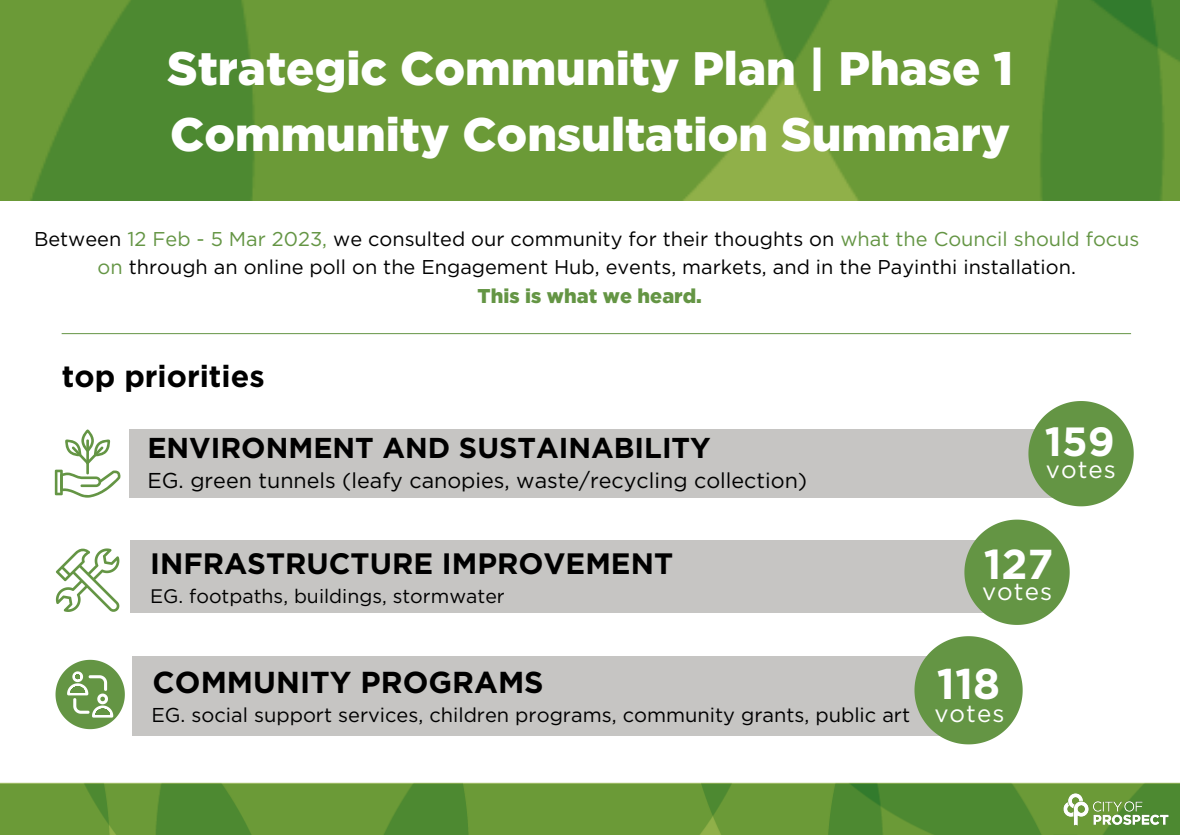
<style>
.page{position:relative;width:1180px;height:835px;background:#fff}
.page>*{position:absolute;margin:0;border:0;box-sizing:border-box;transform-origin:0 0}
.t1{font:900 46.9px "Gotham";color:#fff}
.t2{font:700 42.91px "Gotham";color:#fff}
.t3{font:700 41.75px "Gotham";color:#fff}
.t4{font:700 40.7px "Gotham";color:#fff}
.t5{font:700 30.41px "Gotham";color:#000}
.t6{font:700 30.27px "Gotham";color:#000}
.t7{font:700 29.47px "Gotham";color:#000}
.t8{font:700 28.73px "Gotham";color:#000}
.t9{font:24.15px "Gotham";letter-spacing:.045em;color:#fff}
.t10{font:21.49px "Gotham";color:#000}
.t11{font:20.02px "Gotham";color:#000}
.t12{font:19.95px "Gotham";color:#000}
.t13{font:900 19.95px "Gotham";color:#649544}
.t14{font:19.53px "Gotham";color:#000}
.s1{color:#649544}
</style>
<div class="page">
<img style="left:0;top:782px;width:1179px;height:52px">
<img style="left:1062px;top:791px;width:107px;height:36px">
<img style="left:0;top:0;width:1179px;height:200px">
<div style="left:132px;top:655px;width:845px;height:80px;background:#c6c5c3"></div>
<div style="left:130px;top:540px;width:875px;height:72px;background:#c6c5c3"></div>
<div style="left:129px;top:429px;width:944px;height:68px;background:#c6c5c3"></div>
<svg style="left:55px;top:429px;width:66px;height:68px"></svg>
<svg style="left:56px;top:548px;width:63px;height:64px"></svg>
<hr style="left:62px;top:333px;width:1069px;height:1px;background:#649544">
<svg style="left:1028px;top:401px;width:105px;height:105px"></svg>
<svg style="left:964px;top:519px;width:105px;height:106px"></svg>
<svg style="left:914px;top:636px;width:108px;height:108px"></svg>
<svg style="left:56px;top:659px;width:69px;height:70px"></svg>
<p class="t1" style="left:167px;top:42px;width:847px">Strategic Community Plan | Phase 1</p>
<p class="t1" style="left:170px;top:107px;width:841px">Community Consultation Summary</p>
<p class="t12" style="left:34px;top:230px;width:1107px">Between <span class="s1">12 Feb - 5 Mar 2023,</span> we consulted our community for their thoughts on <span class="s1">what the Council should focus</span></p>
<p class="t12" style="left:98px;top:258px;width:979px"><span class="s1">on</span> through an online poll on the Engagement Hub, events, markets, and in the Payinthi installation.</p>
<p class="t13" style="left:477px;top:285px;width:226px">This is what we heard.</p>
<p class="t5" style="left:62px;top:359px;width:204px">top priorities</p>
<p class="t8" style="left:147px;top:431px;width:565px">ENVIRONMENT AND SUSTAINABILITY</p>
<p class="t10" style="left:147px;top:470px;width:661px">EG. green tunnels (leafy canopies, waste/recycling collection)</p>
<p class="t7" style="left:150px;top:546px;width:524px">INFRASTRUCTURE IMPROVEMENT</p>
<p class="t14" style="left:150px;top:587px;width:356px">EG. footpaths, buildings, stormwater</p>
<p class="t6" style="left:153px;top:664px;width:392px">COMMUNITY PROGRAMS</p>
<p class="t11" style="left:151px;top:706px;width:760px">EG. social support services, children programs, community grants, public art</p>
<p class="t4" style="left:1044px;top:418px;width:71px">159</p>
<p class="t9" style="left:1046px;top:458px;width:71px">votes</p>
<p class="t3" style="left:983px;top:540px;width:71px">127</p>
<p class="t9" style="left:982px;top:580px;width:72px">votes</p>
<p class="t2" style="left:937px;top:658px;width:65px">118</p>
<p class="t9" style="left:934px;top:702px;width:72px">votes</p>
</div>
